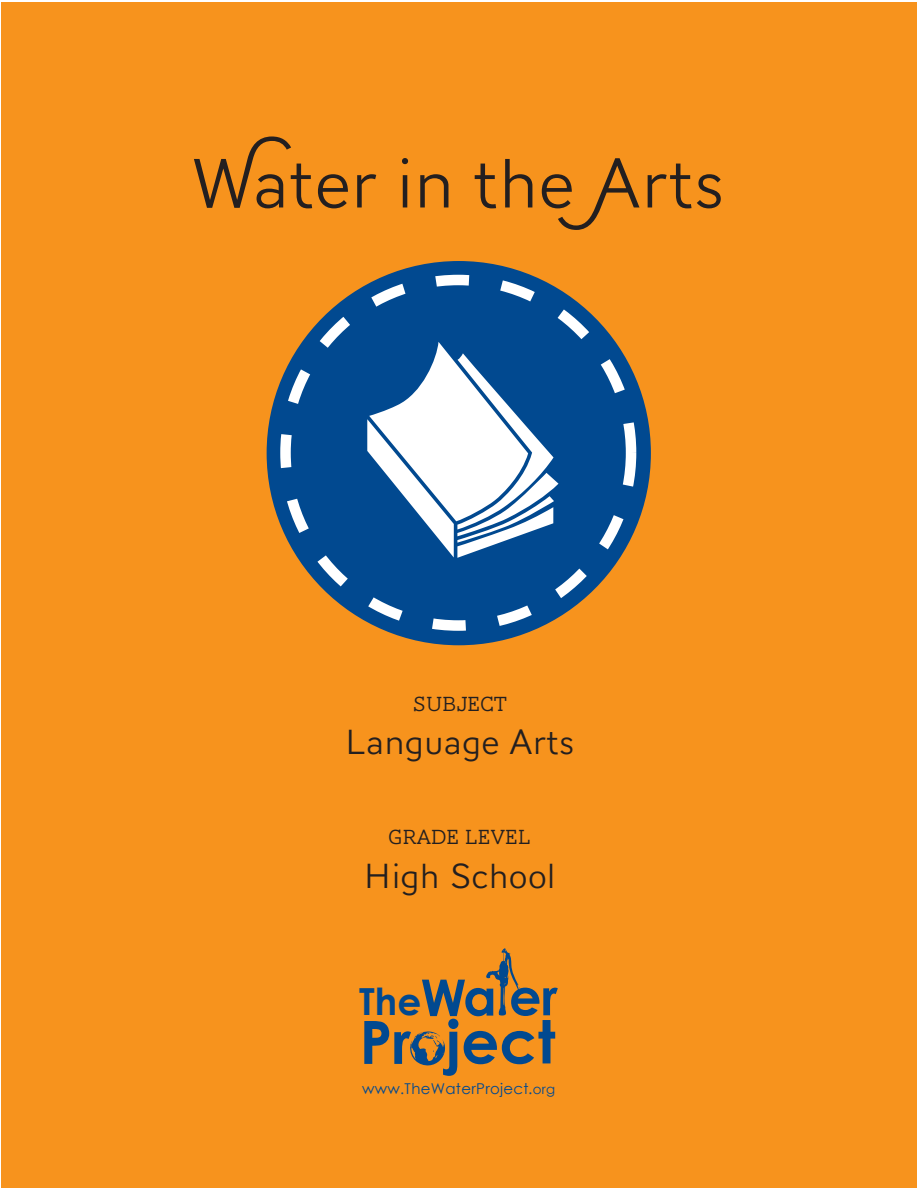
<style>
.page{position:relative;width:918px;height:1188px;background:#fff}
.page>*{position:absolute;margin:0;border:0;box-sizing:border-box;transform-origin:0 0}
.t1{font:300 72px "AW Conqueror Sans";color:#231f20}
.t2{font:700 59.7px "Century Gothic";color:#014990}
.t3{font:700 50.85px "Century Gothic";color:#014990}
.t4{font:300 36px "AW Conqueror Sans";color:#231f20}
.t5{font:300 21px "AW Conqueror Slab";color:#231f20}
.t6{font:15px "Century Gothic";letter-spacing:.02em;color:#014990}
.s1{font-size:37.35px}
.s2{font-size:15.75px}
.s3{font-size:13.5px}
</style>
<div class="page">
<div style="left:1px;top:2px;width:915px;height:1186px;background:#f7931d"></div>
<div style="left:267px;top:261px;width:384px;height:384px;background:#014990;border-radius:50%"></div>
<div style="left:280px;top:275px;width:356px;height:356px;border:10px dashed #fff;border-radius:50%"></div>
<svg style="left:486px;top:948px;width:35px;height:68px"></svg>
<svg style="left:410px;top:1031px;width:35px;height:35px"></svg>
<svg style="left:367px;top:342px;width:191px;height:216px"></svg>
<h1 class="t1" style="left:190px;top:124px;width:536px">Water in the Arts</h1>
<h3 class="t5" style="left:412px;top:693px;width:96px">SUBJECT</h3>
<h3 class="t4" style="left:345px;top:713px;width:231px">Language Arts</h3>
<h3 class="t5" style="left:388px;top:826px;width:144px">GRADE LEVEL</h3>
<h3 class="t4" style="left:364px;top:846px;width:194px">High School</h3>
<h3 class="t3" style="left:359px;top:958px;width:200px"><span class="s1">The</span>Wa er</h3>
<h2 class="t2" style="left:360px;top:996px;width:197px">Pr ject</h2>
<p class="t6" style="left:362px;top:1078px;width:195px">www.TheWaterProject<span class="s2">.</span><span class="s3">org</span></p>
</div>
